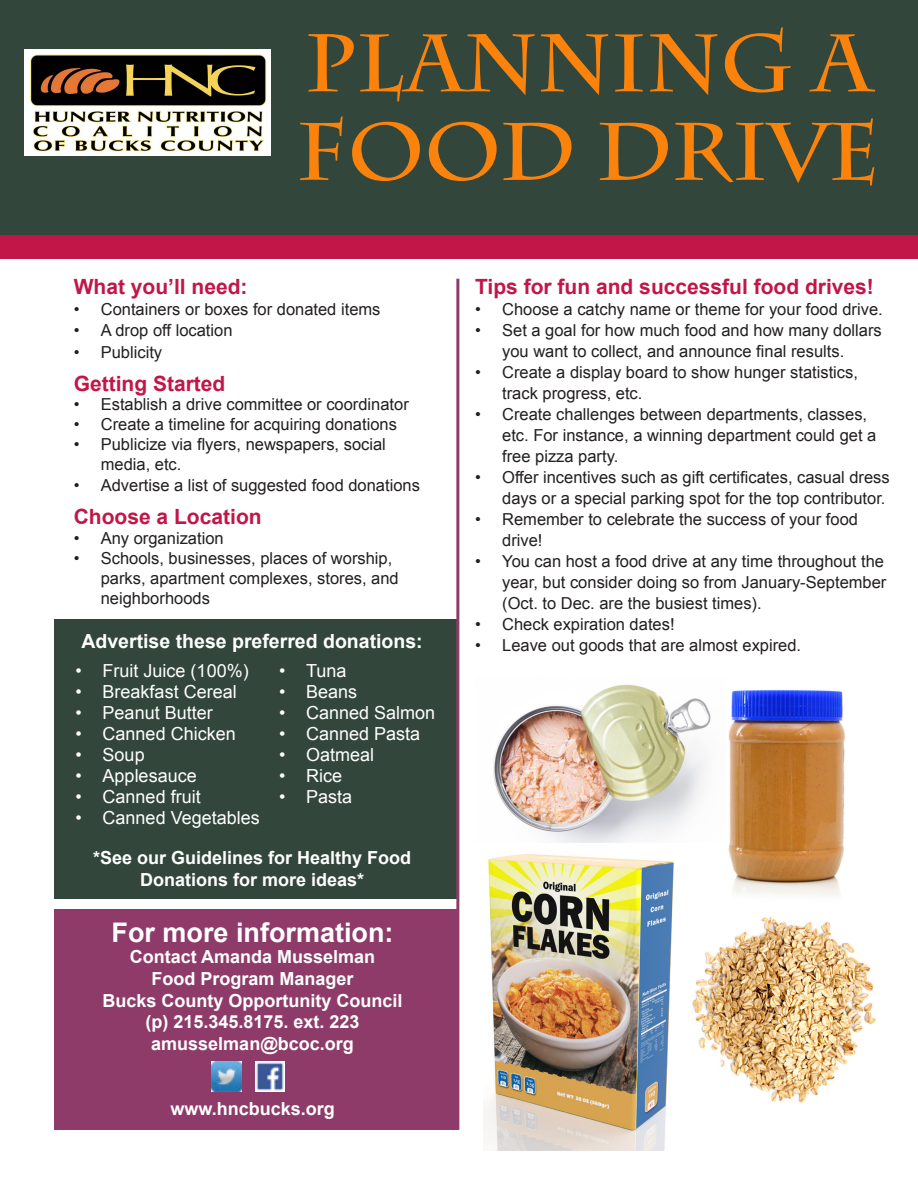
<style>
.page{position:relative;width:918px;height:1188px;background:#fff}
.page>*{position:absolute;margin:0;border:0;box-sizing:border-box;transform-origin:0 0}
.t1{font:700 81px/88.5px "Charlemagne Std";color:#fb830b}
.t2{font:700 27px "Arial";color:#fff}
.t3{font:700 21px "Arial";color:#c21648}
.t4{font:700 19.5px "Arial";color:#fff}
.t5{font:700 18px/21.6px "Arial";color:#fff;text-align:center}
.t6{font:18px "Arial";color:#fff}
.t7{font:16.5px/21px "Arial";color:#231f20}
</style>
<div class="page">
<div style="left:0;top:0;width:918px;height:238px;background:#32463b"></div>
<div style="left:54px;top:619px;width:404px;height:279px;background:#32463b"></div>
<img style="left:24px;top:50px;width:246px;height:105px">
<div style="left:54px;top:909px;width:404px;height:221px;background:#8e3b69"></div>
<img style="left:212px;top:1062px;width:29px;height:29px">
<img style="left:255px;top:1061px;width:30px;height:30px">
<div style="left:0;top:236px;width:918px;height:23px;background:#c21648"></div>
<hr style="left:456px;top:279px;width:3px;height:851px;background:#8e3b69">
<img style="left:728px;top:690px;width:117px;height:207px">
<img style="left:692px;top:916px;width:184px;height:187px">
<img style="left:484px;top:854px;width:191px;height:296px">
<img style="left:493px;top:684px;width:218px;height:158px">
<p class="t1" style="left:296px;top:20px;width:585px">PLANNING A<br>FOOD DRIVE</p>
<p class="t3" style="left:74px;top:273px;width:175px">What you’ll need:</p>
<p class="t7" style="left:74px;top:299px;width:308px">• Containers or boxes for donated items</p>
<p class="t7" style="left:74px;top:320px;width:160px">• A drop off location</p>
<p class="t7" style="left:74px;top:341px;width:90px">• Publicity</p>
<p class="t3" style="left:74px;top:369px;width:153px">Getting Started</p>
<p class="t7" style="left:74px;top:394px;width:337px">• Establish a drive committee or coordinator</p>
<p class="t7" style="left:74px;top:414px;width:325px">• Create a timeline for acquiring donations</p>
<p class="t7" style="left:101px;top:434px;width:287px;line-height:19.8px;text-indent:-27px">• Publicize via flyers, newspapers, social media, etc.</p>
<p class="t7" style="left:74px;top:475px;width:348px">• Advertise a list of suggested food donations</p>
<p class="t3" style="left:74px;top:503px;width:189px">Choose a Location</p>
<p class="t7" style="left:74px;top:528px;width:151px">• Any organization</p>
<p class="t7" style="left:101px;top:548px;width:300px;line-height:19.8px;text-indent:-27px">• Schools, businesses, places of worship, parks, apartment complexes, stores, and neighborhoods</p>
<p class="t4" style="left:81px;top:629px;width:343px">Advertise these preferred donations:</p>
<p class="t6" style="left:76px;top:659px;width:175px">• Fruit Juice (100%)</p>
<p class="t6" style="left:76px;top:680px;width:163px">• Breakfast Cereal</p>
<p class="t6" style="left:76px;top:701px;width:139px">• Peanut Butter</p>
<p class="t6" style="left:76px;top:722px;width:162px">• Canned Chicken</p>
<p class="t6" style="left:76px;top:743px;width:71px">• Soup</p>
<p class="t6" style="left:76px;top:764px;width:123px">• Applesauce</p>
<p class="t6" style="left:76px;top:785px;width:127px">• Canned fruit</p>
<p class="t6" style="left:76px;top:806px;width:186px">• Canned Vegetables</p>
<p class="t6" style="left:279px;top:659px;width:69px">• Tuna</p>
<p class="t6" style="left:279px;top:680px;width:80px">• Beans</p>
<p class="t6" style="left:279px;top:701px;width:158px">• Canned Salmon</p>
<p class="t6" style="left:279px;top:722px;width:143px">• Canned Pasta</p>
<p class="t6" style="left:279px;top:743px;width:97px">• Oatmeal</p>
<p class="t6" style="left:279px;top:764px;width:64px">• Rice</p>
<p class="t6" style="left:279px;top:785px;width:75px">• Pasta</p>
<p class="t5" style="left:93px;top:848px;width:320px">*See our Guidelines for Healthy Food<br>Donations for more ideas*</p>
<p class="t2" style="left:112px;top:915px;width:284px">For more information:</p>
<p class="t5" style="left:130px;top:947px;width:247px">Contact Amanda Musselman</p>
<p class="t5" style="left:152px;top:968px;width:204px">Food Program Manager</p>
<p class="t5" style="left:103px;top:990px;width:302px">Bucks County Opportunity Council</p>
<p class="t5" style="left:146px;top:1012px;width:216px">(p) 215.345.8175. ext. 223</p>
<p class="t5" style="left:151px;top:1033px;width:204px">amusselman@bcoc.org</p>
<p class="t5" style="left:170px;top:1098px;width:166px">www.hncbucks.org</p>
<p class="t3" style="left:475px;top:273px;width:400px">Tips for fun and successful food drives!</p>
<p class="t7" style="left:475px;top:299px;width:409px">• Choose a catchy name or theme for your food drive.</p>
<p class="t7" style="left:502px;top:320px;width:381px;text-indent:-27px">• Set a goal for how much food and how many dollars you want to collect, and announce final results.</p>
<p class="t7" style="left:502px;top:362px;width:357px;text-indent:-27px">• Create a display board to show hunger statistics, track progress, etc.</p>
<p class="t7" style="left:502px;top:404px;width:376px;text-indent:-27px">• Create challenges between departments, classes, etc. For instance, a winning department could get a free pizza party.</p>
<p class="t7" style="left:475px;top:467px;width:416px;text-align:right">• Offer incentives such as gift certificates, casual dress days or a special parking spot for the top contributor.</p>
<p class="t7" style="left:502px;top:509px;width:357px;text-indent:-27px">• Remember to celebrate the success of your food drive!</p>
<p class="t7" style="left:502px;top:551px;width:386px;text-indent:-27px">• You can host a food drive at any time throughout the year, but consider doing so from January-September (Oct. to Dec. are the busiest times).</p>
<p class="t7" style="left:475px;top:614px;width:201px">• Check expiration dates!</p>
<p class="t7" style="left:475px;top:635px;width:327px">• Leave out goods that are almost expired.</p>
</div>
